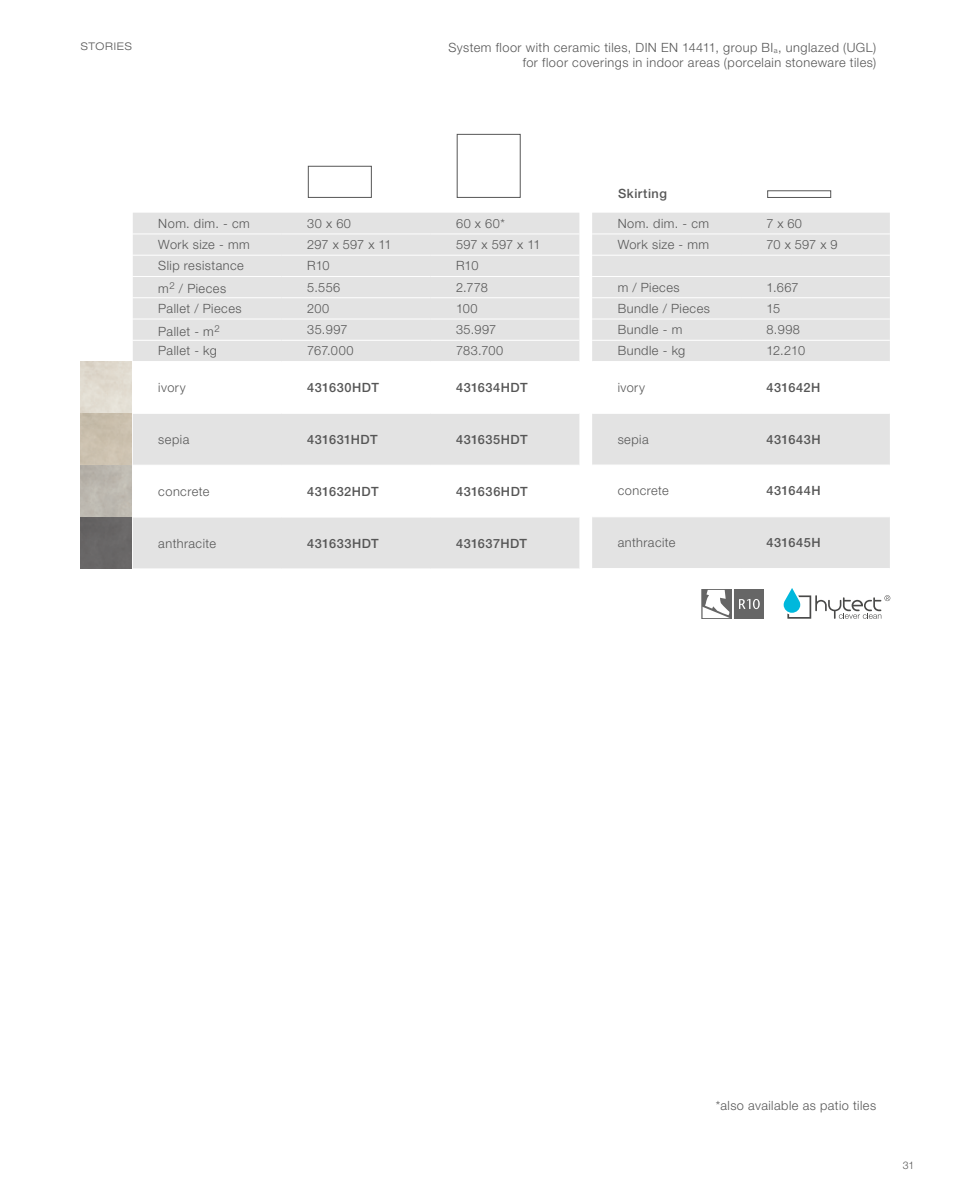
<style>
.page{position:relative;width:957px;height:1191px;background:#fff}
.page>*{position:absolute;margin:0;border:0;box-sizing:border-box;transform-origin:0 0}
.t1{font:300 12.75px/15px "Helvetica Neue LT Pro";letter-spacing:.035em;color:#565656;text-align:right}
.t2{font:500 12.75px "Helvetica Neue LT Pro";letter-spacing:.04em;color:#565656}
.t3{font:300 expanded 10.5px "Helvetica Neue LT Pro";letter-spacing:.07em;color:#565656}
.t4{font:300 10.5px "Helvetica Neue LT Pro";color:#565656}
</style>
<div class="page">
<div style="left:457px;top:134px;width:63px;height:64px;border:1px solid #565656"></div>
<div style="left:308px;top:166px;width:64px;height:32px;border:1px solid #565656"></div>
<div style="left:767px;top:190px;width:64px;height:8px;border:1px solid #565656"></div>
<svg style="left:592px;top:213px;width:298px;height:355px;fill:#e3e3e3"></svg>
<hr style="left:592px;top:233px;width:149px;height:1px;background:#fff">
<hr style="left:741px;top:233px;width:149px;height:1px;background:#fff">
<hr style="left:592px;top:255px;width:149px;height:1px;background:#fff">
<hr style="left:741px;top:255px;width:149px;height:1px;background:#fff">
<hr style="left:592px;top:276px;width:149px;height:1px;background:#fff">
<hr style="left:741px;top:276px;width:149px;height:1px;background:#fff">
<hr style="left:592px;top:297px;width:149px;height:1px;background:#fff">
<hr style="left:741px;top:297px;width:149px;height:1px;background:#fff">
<hr style="left:592px;top:319px;width:149px;height:1px;background:#fff">
<hr style="left:741px;top:319px;width:149px;height:1px;background:#fff">
<hr style="left:741px;top:340px;width:149px;height:1px;background:#fff">
<hr style="left:592px;top:340px;width:149px;height:1px;background:#fff">
<hr style="left:592px;top:361px;width:149px;height:1px;background:#fff">
<hr style="left:741px;top:361px;width:149px;height:1px;background:#fff">
<hr style="left:741px;top:464px;width:149px;height:1px;background:#fff">
<hr style="left:741px;top:413px;width:149px;height:1px;background:#fff">
<hr style="left:741px;top:516px;width:149px;height:1px;background:#fff">
<hr style="left:592px;top:413px;width:149px;height:1px;background:#fff">
<hr style="left:592px;top:464px;width:149px;height:1px;background:#fff">
<hr style="left:592px;top:516px;width:149px;height:1px;background:#fff">
<svg style="left:133px;top:213px;width:446px;height:355px;fill:#e3e3e3"></svg>
<hr style="left:133px;top:233px;width:149px;height:1px;background:#fff">
<hr style="left:282px;top:233px;width:148px;height:1px;background:#fff">
<hr style="left:430px;top:233px;width:149px;height:1px;background:#fff">
<hr style="left:133px;top:255px;width:149px;height:1px;background:#fff">
<hr style="left:282px;top:255px;width:148px;height:1px;background:#fff">
<hr style="left:430px;top:255px;width:149px;height:1px;background:#fff">
<hr style="left:133px;top:276px;width:149px;height:1px;background:#fff">
<hr style="left:282px;top:276px;width:148px;height:1px;background:#fff">
<hr style="left:430px;top:276px;width:149px;height:1px;background:#fff">
<hr style="left:133px;top:297px;width:149px;height:1px;background:#fff">
<hr style="left:282px;top:297px;width:148px;height:1px;background:#fff">
<hr style="left:430px;top:297px;width:149px;height:1px;background:#fff">
<hr style="left:133px;top:319px;width:149px;height:1px;background:#fff">
<hr style="left:282px;top:319px;width:148px;height:1px;background:#fff">
<hr style="left:430px;top:319px;width:149px;height:1px;background:#fff">
<hr style="left:282px;top:340px;width:148px;height:1px;background:#fff">
<hr style="left:430px;top:340px;width:149px;height:1px;background:#fff">
<hr style="left:133px;top:340px;width:149px;height:1px;background:#fff">
<hr style="left:133px;top:361px;width:149px;height:1px;background:#fff">
<hr style="left:282px;top:361px;width:148px;height:1px;background:#fff">
<hr style="left:430px;top:361px;width:149px;height:1px;background:#fff">
<hr style="left:282px;top:465px;width:148px;height:1px;background:#fff">
<hr style="left:430px;top:465px;width:149px;height:1px;background:#fff">
<hr style="left:282px;top:413px;width:148px;height:1px;background:#fff">
<hr style="left:430px;top:413px;width:149px;height:1px;background:#fff">
<hr style="left:282px;top:516px;width:148px;height:1px;background:#fff">
<hr style="left:430px;top:516px;width:149px;height:1px;background:#fff">
<hr style="left:133px;top:413px;width:149px;height:1px;background:#fff">
<hr style="left:133px;top:465px;width:149px;height:1px;background:#fff">
<hr style="left:133px;top:516px;width:149px;height:1px;background:#fff">
<img style="left:81px;top:362px;width:51px;height:206px">
<div style="left:734px;top:589px;width:29px;height:29px;background:#666"></div>
<svg style="left:704px;top:591px;width:25px;height:26px"></svg>
<svg style="left:739px;top:599px;width:21px;height:10px"></svg>
<svg style="left:783px;top:588px;width:107px;height:31px"></svg>
<p class="t3" style="left:81px;top:40px;width:52px">STORIES</p>
<p class="t1" style="left:448px;top:39px;width:429px">System floor with ceramic tiles, DIN EN 14411, group BI<sub>a</sub>, unglazed (UGL) for floor coverings in indoor areas (porcelain stoneware tiles)</p>
<p class="t2" style="left:618px;top:185px;width:50px">Skirting</p>
<p class="t1" style="left:158px;top:215px;width:93px">Nom. dim. - cm</p>
<p class="t1" style="left:307px;top:215px;width:45px">30 x 60</p>
<p class="t1" style="left:456px;top:215px;width:50px">60 x 60*</p>
<p class="t1" style="left:158px;top:237px;width:93px">Work size - mm</p>
<p class="t1" style="left:307px;top:237px;width:86px">297 x 597 x 11</p>
<p class="t1" style="left:456px;top:237px;width:86px">597 x 597 x 11</p>
<p class="t1" style="left:158px;top:258px;width:87px">Slip resistance</p>
<p class="t1" style="left:307px;top:258px;width:24px">R10</p>
<p class="t1" style="left:456px;top:258px;width:24px">R10</p>
<p class="t1" style="left:158px;top:281px;width:69px">m<sup>2</sup> / Pieces</p>
<p class="t1" style="left:307px;top:279px;width:35px">5.556</p>
<p class="t1" style="left:456px;top:279px;width:33px">2.778</p>
<p class="t1" style="left:158px;top:301px;width:85px">Pallet / Pieces</p>
<p class="t1" style="left:307px;top:301px;width:24px">200</p>
<p class="t1" style="left:456px;top:301px;width:23px">100</p>
<p class="t1" style="left:158px;top:323px;width:63px">Pallet - m<sup>2</sup></p>
<p class="t1" style="left:307px;top:322px;width:42px">35.997</p>
<p class="t1" style="left:456px;top:322px;width:42px">35.997</p>
<p class="t1" style="left:158px;top:343px;width:60px">Pallet - kg</p>
<p class="t1" style="left:307px;top:343px;width:48px">767.000</p>
<p class="t1" style="left:456px;top:343px;width:49px">783.700</p>
<p class="t1" style="left:158px;top:380px;width:29px">ivory</p>
<p class="t2" style="left:307px;top:380px;width:73px">431630HDT</p>
<p class="t2" style="left:456px;top:380px;width:73px">431634HDT</p>
<p class="t1" style="left:617px;top:215px;width:93px">Nom. dim. - cm</p>
<p class="t1" style="left:766px;top:215px;width:37px">7 x 60</p>
<p class="t1" style="left:617px;top:237px;width:93px">Work size - mm</p>
<p class="t1" style="left:766px;top:237px;width:73px">70 x 597 x 9</p>
<p class="t1" style="left:617px;top:279px;width:64px">m / Pieces</p>
<p class="t1" style="left:766px;top:279px;width:34px">1.667</p>
<p class="t1" style="left:617px;top:301px;width:94px">Bundle / Pieces</p>
<p class="t1" style="left:766px;top:301px;width:15px">15</p>
<p class="t1" style="left:617px;top:322px;width:66px">Bundle - m</p>
<p class="t1" style="left:766px;top:322px;width:35px">8.998</p>
<p class="t1" style="left:617px;top:343px;width:69px">Bundle - kg</p>
<p class="t1" style="left:766px;top:343px;width:40px">12.210</p>
<p class="t1" style="left:617px;top:380px;width:29px">ivory</p>
<p class="t2" style="left:766px;top:380px;width:55px">431642H</p>
<p class="t1" style="left:158px;top:431px;width:33px">sepia</p>
<p class="t2" style="left:307px;top:431px;width:72px">431631HDT</p>
<p class="t2" style="left:456px;top:431px;width:73px">431635HDT</p>
<p class="t1" style="left:617px;top:431px;width:33px">sepia</p>
<p class="t2" style="left:766px;top:431px;width:56px">431643H</p>
<p class="t1" style="left:158px;top:483px;width:53px">concrete</p>
<p class="t2" style="left:307px;top:483px;width:73px">431632HDT</p>
<p class="t2" style="left:456px;top:483px;width:73px">431636HDT</p>
<p class="t1" style="left:617px;top:483px;width:53px">concrete</p>
<p class="t2" style="left:766px;top:483px;width:55px">431644H</p>
<p class="t1" style="left:158px;top:535px;width:59px">anthracite</p>
<p class="t2" style="left:307px;top:535px;width:73px">431633HDT</p>
<p class="t2" style="left:456px;top:535px;width:73px">431637HDT</p>
<p class="t1" style="left:617px;top:535px;width:59px">anthracite</p>
<p class="t2" style="left:766px;top:535px;width:55px">431645H</p>
<p class="t1" style="left:716px;top:1097px;width:162px">*also available as patio tiles</p>
<p class="t4" style="left:902px;top:1158px;width:13px">31</p>
</div>
